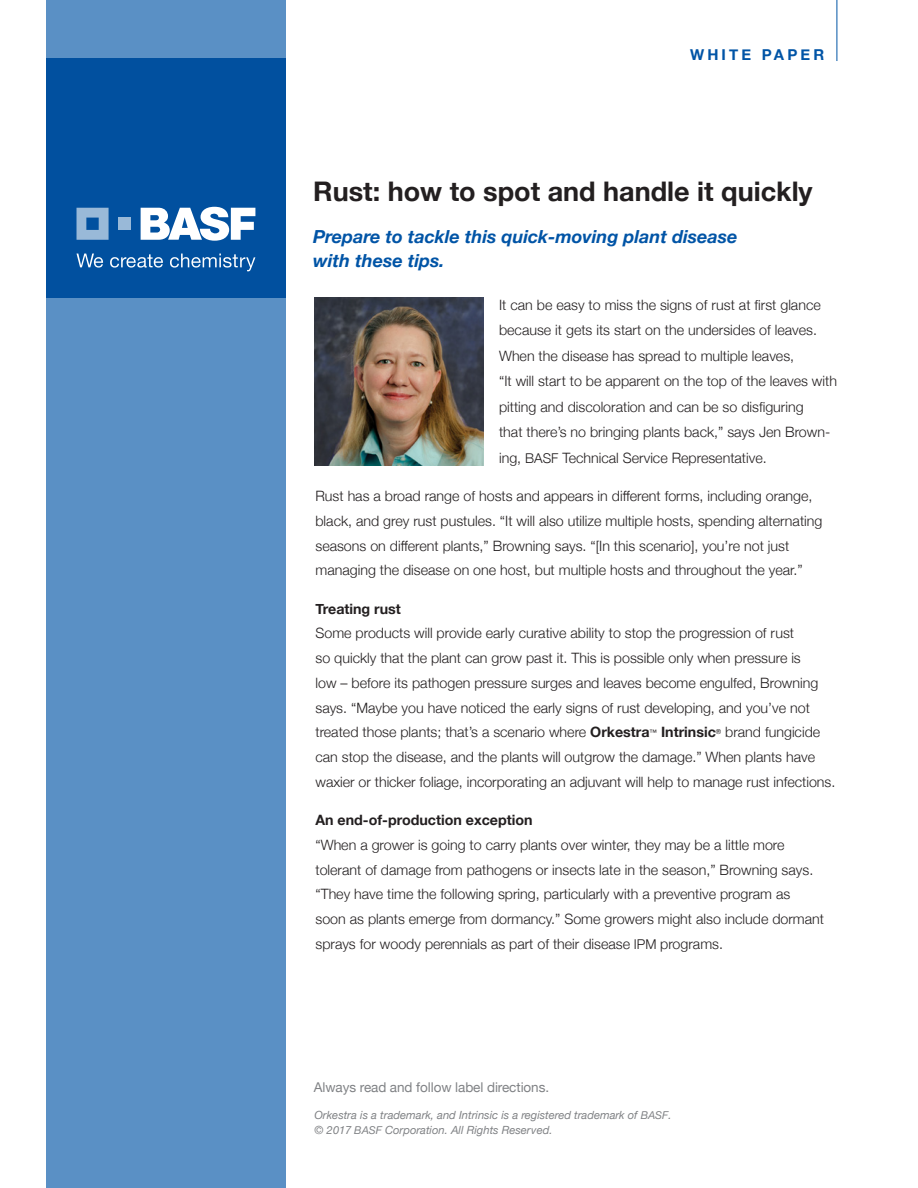
<style>
.page{position:relative;width:918px;height:1188px;background:#fff}
.page>*{position:absolute;margin:0;border:0;box-sizing:border-box;transform-origin:0 0}
.t1{font:700 27px "Helvetica Neue";color:#231f20}
.t2{font:italic 700 18px/24px "Helvetica Neue";color:#0154a6}
.t3{font:700 15px "Helvetica Neue";letter-spacing:.21em;color:#0154a6}
.t4{font:300 14.25px/24.8px "Helvetica Neue";color:#231f20}
.t5{font:13.5px "Helvetica Neue";letter-spacing:-.005em;color:#808285}
.t6{font:italic 11.25px/15px "Helvetica Neue";color:#808285}
.s1{font-size:13.5px}
.s2{font-weight:700}
.s3{font-size:10.8px}
</style>
<div class="page">
<hr style="left:837px;top:0;width:1px;height:61px;background:#0154a6">
<div style="left:46px;top:0;width:239px;height:1188px;background:#5a90c5"></div>
<div style="left:46px;top:59px;width:239px;height:239px;background:#01509f"></div>
<svg style="left:77px;top:208px;width:32px;height:32px"></svg>
<div style="left:118px;top:218px;width:13px;height:12px;background:#99b9d8"></div>
<svg style="left:141px;top:207px;width:114px;height:34px"></svg>
<svg style="left:77px;top:254px;width:26px;height:14px"></svg>
<svg style="left:110px;top:254px;width:53px;height:14px"></svg>
<svg style="left:170px;top:254px;width:85px;height:17px"></svg>
<img style="left:314px;top:297px;width:169px;height:168px">
<p class="t3" style="left:690px;top:43px;width:136px">WHITE PAPER</p>
<p class="t1" style="left:313px;top:170px;width:501px">Rust: how to spot and handle it quickly</p>
<p class="t2" style="left:313px;top:225px;width:426px">Prepare to tackle this quick-moving plant disease with these tips.</p>
<p class="t4" style="left:499px;top:291px;width:339px;line-height:25.5px">It can be easy to miss the signs of rust at first glance because it gets its start on the undersides of leaves.<br>When the disease has spread to multiple leaves,<br>“It will start to be apparent on the top of the leaves with pitting and discoloration and can be so disfiguring<br>that there’s no bringing plants back,” says Jen Brown&shy;ing, <span class="s1">BASF</span> Technical Service Representative.</p>
<p class="t4" style="left:315px;top:483px;width:508px">Rust has a broad range of hosts and appears in different forms, including orange, black, and grey rust pustules. “It will also utilize multiple hosts, spending alternating seasons on different plants,” Browning says. “[In this scenario], you’re not just managing the disease on one host, but multiple hosts and throughout the year.”</p>
<p class="t4" style="left:315px;top:595px;width:521px"><span class="s2">Treating rust<br></span>Some products will provide early curative ability to stop the progression of rust<br>so quickly that the plant can grow past it. This is possible only when pressure is<br>low – before its pathogen pressure surges and leaves become engulfed, Browning says. “Maybe you have noticed the early signs of rust developing, and you’ve not treated those plants; that’s a scenario where <span class="s2">Orkestra</span><sup>™</sup> <span class="s2">Intrinsic</span><sup>®</sup> brand fungicide can stop the disease, and the plants will outgrow the damage.” When plants have waxier or thicker foliage, incorporating an adjuvant will help to manage rust infections.</p>
<p class="t4" style="left:315px;top:807px;width:510px"><span class="s2">An end-of-production exception<br></span>“When a grower is going to carry plants over winter, they may be a little more tolerant of damage from pathogens or insects late in the season,” Browning says. “They have time the following spring, particularly with a preventive program as soon as plants emerge from dormancy.” Some growers might also include dormant sprays for woody perennials as part of their disease <span class="s1">IPM</span> programs.</p>
<p class="t5" style="left:314px;top:1077px;width:237px">Always read and follow label directions.</p>
<p class="t6" style="left:314px;top:1108px;width:359px">Orkestra is a trademark, and Intrinsic is a registered trademark of <span class="s3">BASF</span>. © 2017 <span class="s3">BASF</span> Corporation. All Rights Reserved.</p>
</div>
